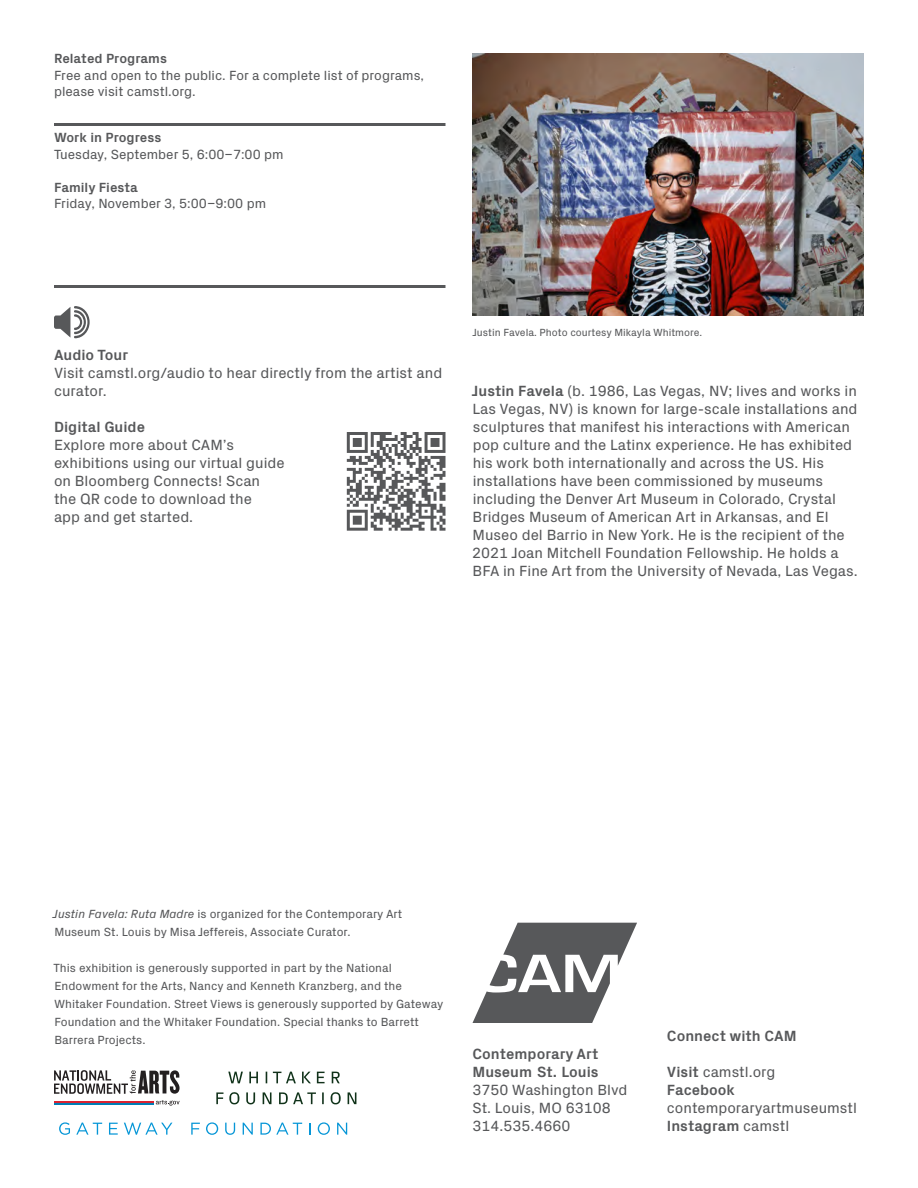
<style>
.page{position:relative;width:918px;height:1188px;background:#fff}
.page>*{position:absolute;margin:0;border:0;box-sizing:border-box;transform-origin:0 0}
.Body{font:15px/18px "Px Grotesk";color:#57585a}
.t1{font:700 15px "Px Grotesk";color:#57585a}
.t2{font:13.5px/16.5px "Px Grotesk";color:#57585a}
.t3{font:700 13.5px "Px Grotesk";color:#57585a}
.Body-2{font:12px/18px "Px Grotesk";color:#57585a}
.t4{font:10.5px "Px Grotesk";color:#57585a}
.s1{font-weight:700}
.s2{font-style:italic}
.s3{font-weight:400}
</style>
<div class="page">
<svg style="left:473px;top:923px;width:164px;height:100px"></svg>
<img style="left:472px;top:54px;width:392px;height:262px">
<hr style="left:54px;top:1101px;width:99px;height:1px;background:#db2230">
<hr style="left:54px;top:1103px;width:99px;height:1px;background:#007db5">
<svg style="left:54px;top:1070px;width:126px;height:24px"></svg>
<svg style="left:156px;top:1100px;width:24px;height:6px"></svg>
<svg style="left:228px;top:1072px;width:15px;height:11px"></svg>
<svg style="left:331px;top:1092px;width:10px;height:13px"></svg>
<svg style="left:317px;top:1072px;width:8px;height:11px"></svg>
<svg style="left:263px;top:1092px;width:9px;height:12px"></svg>
<svg style="left:246px;top:1092px;width:9px;height:12px"></svg>
<svg style="left:348px;top:1092px;width:8px;height:12px"></svg>
<svg style="left:322px;top:1092px;width:2px;height:12px"></svg>
<svg style="left:302px;top:1072px;width:9px;height:11px"></svg>
<svg style="left:249px;top:1072px;width:9px;height:11px"></svg>
<svg style="left:216px;top:1092px;width:23px;height:13px"></svg>
<svg style="left:332px;top:1072px;width:8px;height:11px"></svg>
<svg style="left:266px;top:1072px;width:30px;height:11px"></svg>
<svg style="left:279px;top:1092px;width:37px;height:12px"></svg>
<svg style="left:59px;top:1122px;width:11px;height:13px"></svg>
<svg style="left:76px;top:1123px;width:26px;height:12px"></svg>
<svg style="left:109px;top:1123px;width:9px;height:12px"></svg>
<svg style="left:124px;top:1123px;width:48px;height:12px"></svg>
<svg style="left:191px;top:1123px;width:9px;height:12px"></svg>
<svg style="left:206px;top:1122px;width:12px;height:13px"></svg>
<svg style="left:225px;top:1123px;width:10px;height:12px"></svg>
<svg style="left:243px;top:1123px;width:10px;height:12px"></svg>
<svg style="left:260px;top:1123px;width:42px;height:12px"></svg>
<svg style="left:309px;top:1123px;width:1px;height:12px"></svg>
<svg style="left:318px;top:1122px;width:12px;height:13px"></svg>
<svg style="left:337px;top:1123px;width:10px;height:12px"></svg>
<hr style="left:54px;top:123px;width:392px;height:3px;background:#57585a">
<hr style="left:54px;top:285px;width:392px;height:3px;background:#57585a">
<svg style="left:54px;top:306px;width:36px;height:32px"></svg>
<svg style="left:347px;top:432px;width:99px;height:99px"></svg>
<p class="t3" style="left:54px;top:49px;width:115px">Related Programs</p>
<p class="t2" style="left:54px;top:66px;width:372px">Free and open to the public. For a complete list of programs, please visit camstl.org.</p>
<p class="t3" style="left:54px;top:128px;width:109px">Work in Progress</p>
<p class="t2" style="left:54px;top:145px;width:231px">Tuesday, September 5, 6:00–7:00 pm</p>
<p class="t3" style="left:54px;top:178px;width:85px">Family Fiesta</p>
<p class="t2" style="left:54px;top:195px;width:214px">Friday, November 3, 5:00–9:00 pm</p>
<p class="t1" style="left:54px;top:344px;width:76px">Audio Tour</p>
<p class="Body" style="left:54px;top:363px;width:390px">Visit camstl.org/audio to hear directly from the artist and curator.</p>
<p class="t1" style="left:54px;top:416px;width:93px">Digital Guide</p>
<p class="Body" style="left:54px;top:435px;width:181px">Explore more about CAM’s</p>
<p class="Body" style="left:54px;top:453px;width:232px">exhibitions using our virtual guide</p>
<p class="Body" style="left:54px;top:471px;width:208px">on Bloomberg Connects! Scan</p>
<p class="Body" style="left:54px;top:489px;width:199px">the QR code to download the</p>
<p class="Body" style="left:54px;top:507px;width:141px">app and get started.</p>
<p class="t4" style="left:472px;top:324px;width:231px">Justin Favela. Photo courtesy Mikayla Whitmore.</p>
<p class="Body" style="left:472px;top:381px;width:387px"><span class="s1">Justin Favela</span> (b. 1986, Las Vegas, NV; lives and works in Las Vegas, NV) is known for large-scale installations and sculptures that manifest his interactions with American pop culture and the Latinx experience. He has exhibited his work both internationally and across the US. His installations have been commissioned by museums including the Denver Art Museum in Colorado, Crystal Bridges Museum of American Art in Arkansas, and El Museo del Barrio in New York. He is the recipient of the 2021 Joan Mitchell Foundation Fellowship. He holds a BFA in Fine Art from the University of Nevada, Las Vegas.</p>
<p class="Body-2" style="left:53px;top:904px;width:351px"><span class="s2">Justin Favela: Ruta Madre</span> is organized for the Contemporary Art<br>Museum St. Louis by Misa Jeffereis, Associate Curator.</p>
<p class="Body-2" style="left:53px;top:958px;width:391px">This exhibition is generously supported in part by the National Endowment for the Arts, Nancy and Kenneth Kranzberg, and the Whitaker Foundation. Street Views is generously supported by Gateway Foundation and the Whitaker Foundation. Special thanks to Barrett Barrera Projects.</p>
<p class="t1" style="left:472px;top:1043px;width:127px">Contemporary Art</p>
<p class="t1" style="left:472px;top:1061px;width:128px">Museum St. Louis</p>
<p class="Body" style="left:472px;top:1080px;width:157px">3750 Washington Blvd<br>St. Louis, MO 63108</p>
<p class="Body" style="left:472px;top:1116px;width:99px">314.535.4660</p>
<p class="t1" style="left:667px;top:1025px;width:131px">Connect with CAM</p>
<p class="Body" style="left:667px;top:1061px;width:110px"><span class="s1">Visit</span> camstl.org</p>
<p class="Body" style="left:667px;top:1079px;width:192px"><span class="s1">Facebook </span>contemporaryartmuseumstl</p>
<p class="t1" style="left:667px;top:1115px;width:124px">Instagram <span class="s3">camstl</span></p>
</div>
